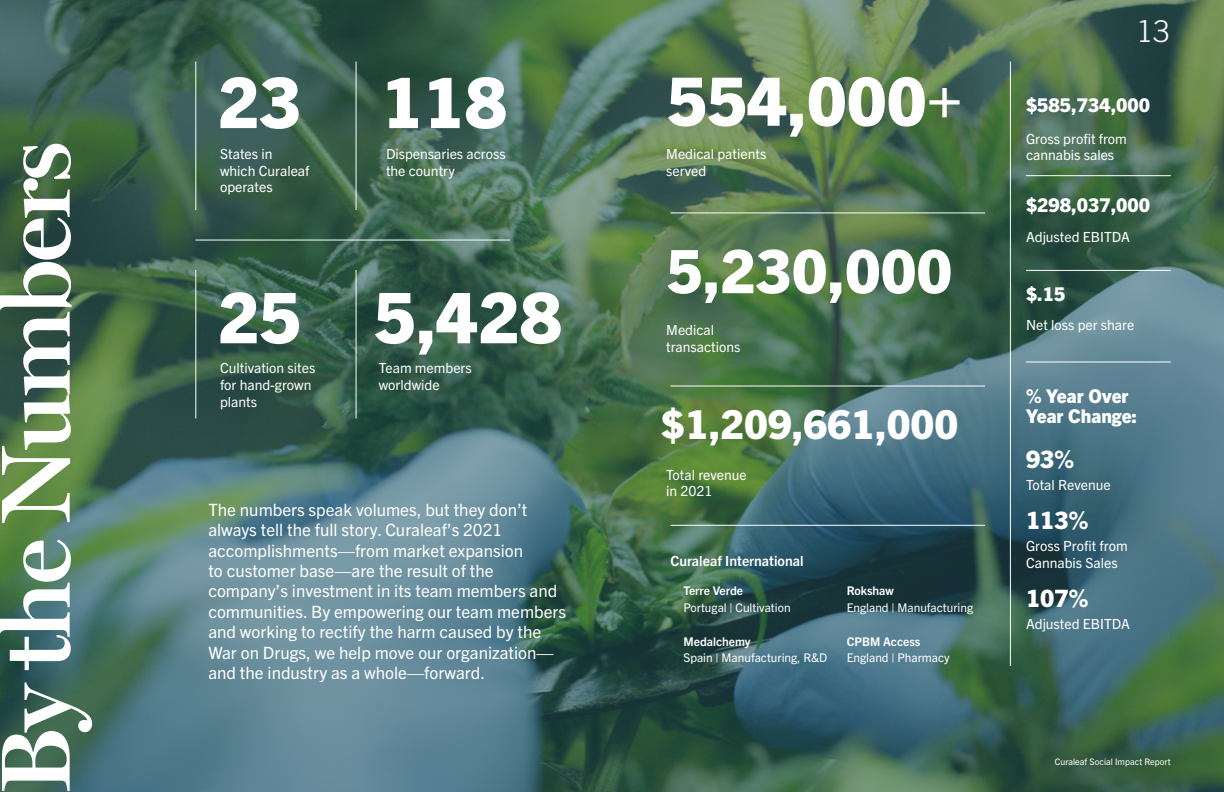
<style>
.page{position:relative;width:1224px;height:792px;background:#fff}
.page>*{position:absolute;margin:0;border:0;box-sizing:border-box;transform-origin:0 0}
.BIG-VERTICAL-TITLE{font:600 99px "Miller Display";letter-spacing:-.03em;color:#fff}
.BODY{font:800 70px "Trade Gothic Next LT Pro";color:#fff}
.BODY-2{font:800 67px "Trade Gothic Next LT Pro";color:#fff}
.BODY-3{font:800 60px "Trade Gothic Next LT Pro";color:#fff}
.BODY-4{font:800 40px "Trade Gothic Next LT Pro";color:#fff}
.t1{font:300 30px "Trade Gothic";color:#fff}
.BODY-5{font:800 24px "Trade Gothic Next LT Pro";color:#fff}
.BODY-6{font:800 19px/20.8px "Trade Gothic Next LT Pro";color:#fff}
.SECTION-INTRO{font:17px/20.4px "Trade Gothic Next LT Pro";color:#fff}
.BODY-7{font:14px/16.8px "Trade Gothic Next LT Pro";color:#fff}
.BODY-8{font:700 14px "Trade Gothic Next LT Pro";color:#fff}
.BODY-9{font:12px "Trade Gothic Next LT Pro";color:#fff}
.BODY-10{font:700 12px "Trade Gothic Next LT Pro";color:#fff}
.t2{font:9px "Trade Gothic Next LT Pro";color:#fff}
.s1{font-size:60px}
</style>
<div class="page">
<img style="left:0;top:0;width:1224px;height:792px">
<hr style="left:356px;top:62px;width:1px;height:148px;background:#fff">
<hr style="left:356px;top:270px;width:1px;height:149px;background:#fff">
<hr style="left:195px;top:270px;width:1px;height:149px;background:#fff">
<hr style="left:195px;top:62px;width:1px;height:148px;background:#fff">
<hr style="left:1010px;top:62px;width:1px;height:604px;background:#fff">
<hr style="left:670px;top:213px;width:315px;height:1px;background:#fff">
<hr style="left:195px;top:240px;width:315px;height:1px;background:#fff">
<hr style="left:1026px;top:175px;width:145px;height:1px;background:#fff">
<hr style="left:1026px;top:270px;width:145px;height:1px;background:#fff">
<hr style="left:1026px;top:362px;width:145px;height:1px;background:#fff">
<hr style="left:670px;top:386px;width:315px;height:1px;background:#fff">
<hr style="left:670px;top:525px;width:315px;height:1px;background:#fff">
<p class="BIG-VERTICAL-TITLE" style="left:-23px;top:794px;width:654px;rotate:-90deg">By the Numbers</p>
<p class="BODY" style="left:218px;top:54px;width:85px">23</p>
<p class="BODY-7" style="left:220px;top:144px;width:91px">States in which Curaleaf operates</p>
<p class="BODY" style="left:218px;top:269px;width:85px">25</p>
<p class="BODY-7" style="left:220px;top:359px;width:97px">Cultivation sites for hand-grown plants</p>
<p class="BODY" style="left:382px;top:54px;width:127px">118</p>
<p class="BODY-7" style="left:386px;top:144px;width:121px">Dispensaries across the country</p>
<p class="BODY" style="left:374px;top:269px;width:189px">5,428</p>
<p class="BODY-7" style="left:379px;top:359px;width:95px">Team members worldwide</p>
<p class="SECTION-INTRO" style="left:208px;top:498px;width:359px">The numbers speak volumes, but they don’t always tell the full story. Curaleaf’s 2021 accomplishments—from market expansion<br>to customer base—are the result of the company’s investment in its team members and communities. By empowering our team members and working to rectify the harm caused by the War on Drugs, we help move our organization— and the industry as a whole—forward.</p>
<p class="BODY-2" style="left:668px;top:55px;width:296px">554,000<span class="s1">+</span></p>
<p class="BODY-7" style="left:666px;top:144px;width:102px">Medical patients served</p>
<p class="BODY-3" style="left:667px;top:230px;width:287px">5,230,000</p>
<p class="BODY-7" style="left:666px;top:321px;width:76px">Medical transactions</p>
<p class="BODY-4" style="left:661px;top:397px;width:299px">$1,209,661,000</p>
<p class="BODY-7" style="left:666px;top:465px;width:82px">Total revenue in 2021</p>
<p class="BODY-8" style="left:670px;top:551px;width:135px">Curaleaf International</p>
<p class="BODY-10" style="left:683px;top:582px;width:61px">Terre Verde</p>
<p class="BODY-9" style="left:683px;top:599px;width:109px">Portugal | Cultivation</p>
<p class="BODY-10" style="left:683px;top:633px;width:69px">Medalchemy</p>
<p class="BODY-9" style="left:683px;top:650px;width:145px">Spain | Manufacturing, R&amp;D</p>
<p class="BODY-10" style="left:847px;top:582px;width:49px">Rokshaw</p>
<p class="BODY-9" style="left:847px;top:599px;width:128px">England | Manufacturing</p>
<p class="BODY-10" style="left:847px;top:633px;width:75px">CPBM Access</p>
<p class="BODY-9" style="left:847px;top:650px;width:104px">England | Pharmacy</p>
<h3 class="t1" style="left:1137px;top:13px;width:35px">13</h3>
<p class="BODY-6" style="left:1026px;top:93px;width:126px">$585,734,000</p>
<p class="BODY-7" style="left:1026px;top:129px;width:102px">Gross profit from cannabis sales</p>
<p class="BODY-6" style="left:1026px;top:194px;width:126px">$298,037,000</p>
<p class="BODY-7" style="left:1026px;top:228px;width:106px">Adjusted EBITDA</p>
<p class="BODY-6" style="left:1026px;top:282px;width:41px">$.15</p>
<p class="BODY-7" style="left:1026px;top:315px;width:110px">Net loss per share</p>
<p class="BODY-6" style="left:1026px;top:384px;width:113px">% Year Over<br>Year Change:</p>
<p class="BODY-5" style="left:1026px;top:443px;width:50px">93%</p>
<p class="BODY-7" style="left:1026px;top:475px;width:86px">Total Revenue</p>
<p class="BODY-5" style="left:1026px;top:504px;width:64px">113%</p>
<p class="BODY-7" style="left:1026px;top:536px;width:103px">Gross Profit from<br>Cannabis Sales</p>
<p class="BODY-5" style="left:1026px;top:582px;width:64px">107%</p>
<p class="BODY-7" style="left:1026px;top:614px;width:106px">Adjusted EBITDA</p>
<p class="t2" style="left:1055px;top:755px;width:118px">Curaleaf Social Impact Report</p>
</div>
